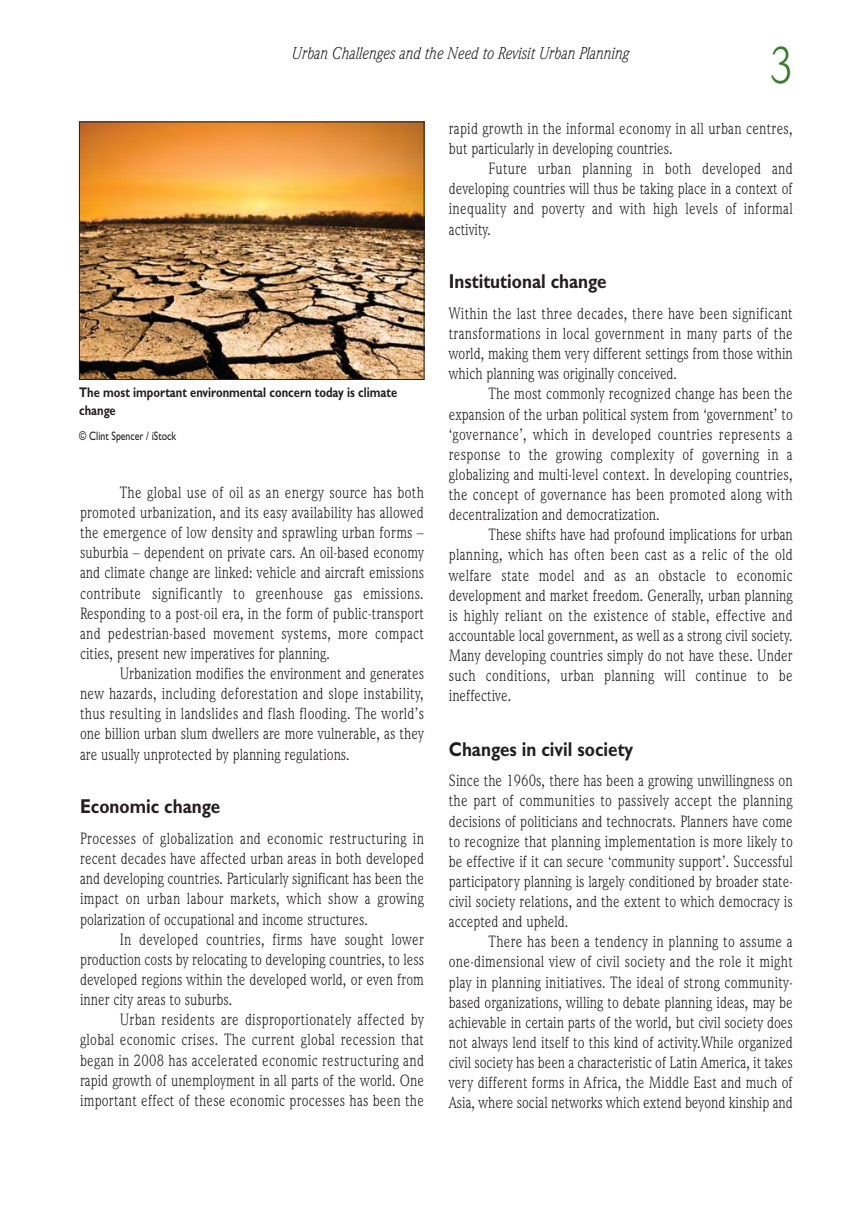
<style>
.page{position:relative;width:853px;height:1206px;background:#fff}
.page>*{position:absolute;margin:0;border:0;box-sizing:border-box;transform-origin:0 0}
.t1{font:52.5px "Weidemann IT Cby BT";color:#387c2b;scale:.85 1}
.t2{font:700 20.12px "Gill Sans";color:#231f20;scale:.85 1}
.t3{font:italic 17.5px "Weidemann IT Cby BT";color:#231f20;scale:.85 1}
.t4{font:16.62px/20.1px "Weidemann IT Cby BT";color:#231f20;text-align:justify;scale:.85 1}
.t5{font:16.62px/20.1px "Weidemann IT Cby BT";letter-spacing:.02em;color:#231f20;scale:.85 1}
.t6{font:700 14px/17.5px "Gill Sans";color:#231f20;scale:.8 1}
.t7{font:12.25px "Gill Sans";color:#231f20;scale:.8 1}
</style>
<div class="page">
<img style="left:78px;top:121px;width:347px;height:259px">
<p class="t3" style="left:292px;top:47px;width:399px">Urban Challenges and the Need to Revisit Urban Planning</p>
<h1 class="t1" style="left:770px;top:46px;width:29px">3</h1>
<p class="t6" style="left:79px;top:385px;width:399px">The most important environmental concern today is climate change</p>
<p class="t7" style="left:79px;top:432px;width:123px">© Clint Spencer / iStock</p>
<p class="t4" style="left:80px;top:484px;width:406px;text-indent:40px">The global use of oil as an energy source has both promoted urbanization, and its easy availability has allowed the emergence of low density and sprawling urban forms – suburbia – dependent on private cars. An oil-based economy and climate change are linked: vehicle and aircraft emissions contribute significantly to greenhouse gas emissions.<br>Responding to a post-oil era, in the form of public-transport and pedestrian-based movement systems, more compact cities, present new imperatives for planning.</p>
<p class="t4" style="left:80px;top:665px;width:406px;text-indent:40px">Urbanization modifies the environment and generates new hazards, including deforestation and slope instability, thus resulting in landslides and flash flooding. The world’s one billion urban slum dwellers are more vulnerable, as they are usually unprotected by planning regulations.</p>
<p class="t2" style="left:80px;top:799px;width:167px">Economic change</p>
<p class="t4" style="left:80px;top:830px;width:406px">Processes of globalization and economic restructuring in recent decades have affected urban areas in both developed and developing countries. Particularly significant has been the impact on urban labour markets, which show a growing polarization of occupational and income structures.</p>
<p class="t4" style="left:80px;top:930px;width:406px;text-indent:40px">In developed countries, firms have sought lower production costs by relocating to developing countries, to less developed regions within the developed world, or even from inner city areas to suburbs.</p>
<p class="t4" style="left:80px;top:1011px;width:406px;text-indent:40px">Urban residents are disproportionately affected by global economic crises. The current global recession that began in 2008 has accelerated economic restructuring and rapid growth of unemployment in all parts of the world. One important effect of these economic processes has been the</p>
<p class="t5" style="left:449px;top:120px;width:406px">rapid growth in the informal economy in all urban centres, but particularly in developing countries.</p>
<p class="t4" style="left:449px;top:160px;width:406px;text-indent:40px">Future urban planning in both developed and developing countries will thus be taking place in a context of inequality and poverty and with high levels of informal activity.</p>
<p class="t2" style="left:449px;top:274px;width:187px">Institutional change</p>
<p class="t4" style="left:449px;top:305px;width:406px">Within the last three decades, there have been significant transformations in local government in many parts of the world, making them very different settings from those within which planning was originally conceived.</p>
<p class="t4" style="left:449px;top:385px;width:406px;text-indent:40px">The most commonly recognized change has been the expansion of the urban political system from ‘government’ to ‘governance’, which in developed countries represents a response to the growing complexity of governing in a globalizing and multi-level context. In developing countries, the concept of governance has been promoted along with decentralization and democratization.</p>
<p class="t4" style="left:449px;top:526px;width:406px;text-indent:40px">These shifts have had profound implications for urban planning, which has often been cast as a relic of the old welfare state model and as an obstacle to economic development and market freedom. Generally, urban planning is highly reliant on the existence of stable, effective and accountable local government, as well as a strong civil society.<br>Many developing countries simply do not have these. Under such conditions, urban planning will continue to be ineffective.</p>
<p class="t2" style="left:449px;top:742px;width:219px">Changes in civil society</p>
<p class="t4" style="left:449px;top:772px;width:406px">Since the 1960s, there has been a growing unwillingness on the part of communities to passively accept the planning decisions of politicians and technocrats. Planners have come to recognize that planning implementation is more likely to be effective if it can secure ‘community support’. Successful participatory planning is largely conditioned by broader state&shy;civil society relations, and the extent to which democracy is accepted and upheld.</p>
<p class="t4" style="left:449px;top:933px;width:406px;text-indent:40px">There has been a tendency in planning to assume a one-dimensional view of civil society and the role it might play in planning initiatives. The ideal of strong community&shy;based organizations, willing to debate planning ideas, may be achievable in certain parts of the world, but civil society does not always lend itself to this kind of activity.While organized civil society has been a characteristic of Latin America, it takes very different forms in Africa, the Middle East and much of Asia, where social networks which extend beyond kinship and</p>
</div>
